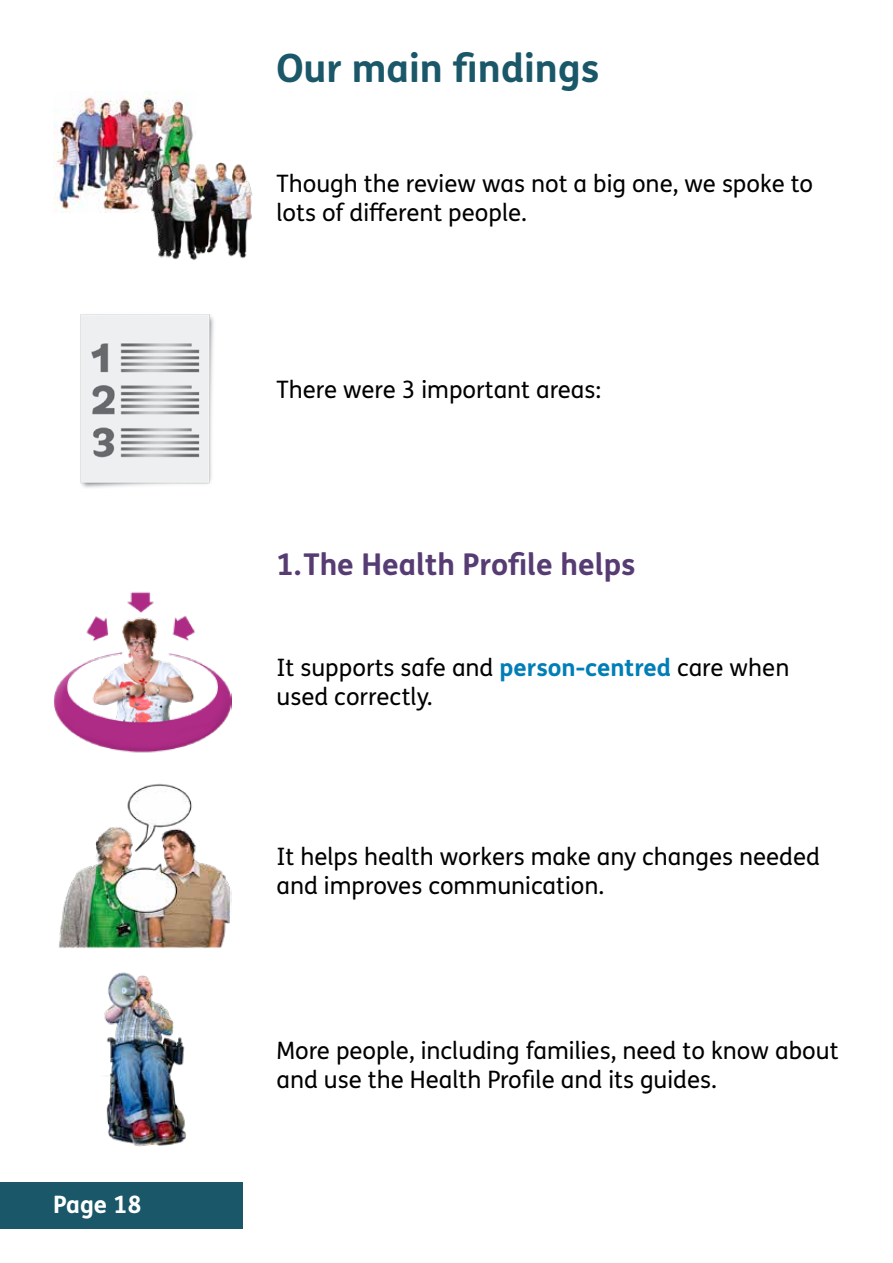
<style>
.page{position:relative;width:893px;height:1263px;background:#fff}
.page>*{position:absolute;margin:0;border:0;box-sizing:border-box;transform-origin:0 0}
.t1{font:700 39px "FS Me Pro";color:#1a5769}
.t2{font:700 30px "FS Me Pro";color:#573c73}
.Bodytext_-_P{font:24px/28.8px "FS Me Pro";color:#000}
.t3{font:700 24px "FS Me Pro";color:#fff}
.s1{font-weight:700;color:#007eb7}
</style>
<div class="page">
<div style="left:0;top:1182px;width:242px;height:47px;background:#1a5769"></div>
<img style="left:80px;top:314px;width:134px;height:174px">
<img style="left:53px;top:92px;width:140px;height:120px">
<img style="left:146px;top:160px;width:107px;height:100px">
<img style="left:54px;top:592px;width:178px;height:161px">
<img style="left:58px;top:784px;width:174px;height:164px">
<img style="left:104px;top:972px;width:83px;height:175px">
<p class="t3" style="left:53px;top:1186px;width:90px">Page 18</p>
<h2 class="t1" style="left:276px;top:38px;width:324px">Our main findings</h2>
<p class="Bodytext_-_P" style="left:276px;top:169px;width:538px">Though the review was not a big one, we spoke to lots of different people.</p>
<p class="Bodytext_-_P" style="left:276px;top:375px;width:326px">There were 3 important areas:</p>
<h3 class="t2" style="left:276px;top:541px;width:361px">1.The Health Profile helps</h3>
<p class="Bodytext_-_P" style="left:276px;top:653px;width:514px">It supports safe and <span class="s1">person-centred</span> care when used correctly.</p>
<p class="Bodytext_-_P" style="left:276px;top:842px;width:545px">It helps health workers make any changes needed and improves communication.</p>
<p class="Bodytext_-_P" style="left:276px;top:1036px;width:564px">More people, including families, need to know about and use the Health Profile and its guides.</p>
</div>
